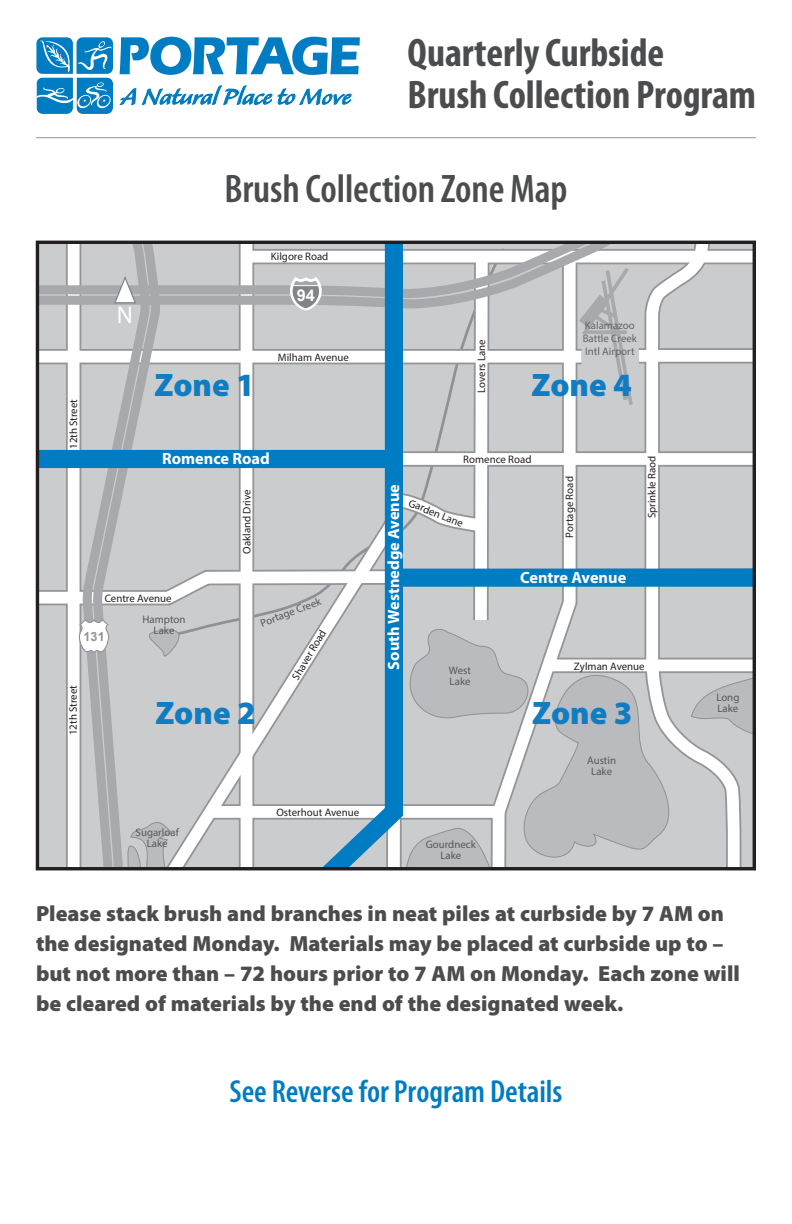
<style>
.page{position:relative;width:792px;height:1224px;background:#fff}
.page>*{position:absolute;margin:0;border:0;box-sizing:border-box;transform-origin:0 0}
.Headline__H1{font:700 condensed 40px/42px "Myriad Pro";letter-spacing:-.005em;color:#4b4c4d}
.Headline__H1-2{font:600 condensed 40px "Myriad Pro";letter-spacing:-.005em;color:#4b4c4d}
.t1{font:900 32.6px "Myriad Pro";color:#107dc2}
.Subhead__H2{font:600 condensed 32px "Myriad Pro";color:#007cc2}
.t2{font:700 24.4px "Myriad";color:#fff}
.Special__H4{font:900 22px/30px "Myriad Pro";color:#4b4c4d}
.t3{font:700 16.4px "Myriad Pro";color:#fff}
.t4{font:700 16.4px "Arial";color:#fff}
.t5{font:700 12.6px "Arial";color:#939598}
.t6{font:10.8px "Myriad";color:#231f20}
.t7{font:700 10.8px/10.8px "Myriad";color:#57585a;text-align:center}
.t8{font:10.8px/13px "Myriad";color:#636366}
</style>
<div class="page">
<svg style="left:35px;top:240px;width:721px;height:631px;background:#bec5cb"></svg>
<svg style="left:36px;top:37px;width:324px;height:77px"></svg>
<hr style="left:36px;top:137px;width:720px;height:1px;background:#939598">
<p class="Headline__H1" style="left:408px;top:31px;width:350px">Quarterly Curbside<br>Brush Collection Program</p>
<p class="Headline__H1-2" style="left:224px;top:167px;width:345px">Brush Collection Zone Map</p>
<p class="t6" style="left:271px;top:250px;width:59px">Kilgore Road</p>
<p class="t6" style="left:67px;top:449px;width:51px;rotate:-90deg">12th Street</p>
<p class="t2" style="left:117px;top:300px;width:18px">N</p>
<p class="t4" style="left:297px;top:284px;width:20px">94</p>
<p class="t8" style="left:583px;top:318px;width:56px">Kalamazoo<br>Battle Creek<br>Intl Airport</p>
<p class="t6" style="left:475px;top:393px;width:55px;rotate:-90deg">Lovers Lane</p>
<p class="t6" style="left:278px;top:350px;width:73px">Milham Avenue</p>
<p class="t1" style="left:155px;top:367px;width:102px">Zone 1</p>
<p class="t1" style="left:531px;top:367px;width:102px">Zone 4</p>
<p class="t3" style="left:162px;top:448px;width:109px">Romence Road</p>
<p class="t6" style="left:463px;top:452px;width:70px">Romence Road</p>
<p class="t6" style="left:645px;top:518px;width:64px;rotate:-90deg">Sprinkle Raod</p>
<p class="t6" style="left:563px;top:538px;width:63px;rotate:-90deg">Portage Road</p>
<p class="t3" style="left:383px;top:670px;width:187px;rotate:-90deg">South Westnedge Avenue</p>
<p class="t6" style="left:240px;top:554px;width:66px;rotate:-90deg">Oakland Drive</p>
<p class="t6" style="left:412px;top:496px;width:59px;rotate:22deg">Garden Lane</p>
<p class="t3" style="left:520px;top:566px;width:108px">Centre Avenue</p>
<p class="t6" style="left:105px;top:591px;width:68px">Centre Avenue</p>
<p class="t7" style="left:259px;top:618px;width:65px;rotate:-21deg">Portage Creek</p>
<p class="t7" style="left:143px;top:614px;width:45px">Hampton<br>Lake</p>
<p class="t6" style="left:289px;top:675px;width:58px;rotate:-59deg">Shaver Road</p>
<p class="t5" style="left:84px;top:628px;width:23px">131</p>
<p class="t6" style="left:574px;top:660px;width:72px">Zylman Avenue</p>
<p class="t7" style="left:449px;top:665px;width:24px;text-align:left">West<br>Lake</p>
<p class="t6" style="left:66px;top:735px;width:51px;rotate:-90deg">12th Street</p>
<p class="t1" style="left:155px;top:694px;width:102px">Zone 2</p>
<p class="t1" style="left:532px;top:694px;width:102px">Zone 3</p>
<p class="t7" style="left:136px;top:827px;width:45px">Sugarloaf<br>Lake</p>
<p class="t6" style="left:276px;top:806px;width:84px">Osterhout Avenue</p>
<p class="t7" style="left:426px;top:839px;width:52px">Gourdneck<br>Lake</p>
<p class="t7" style="left:587px;top:755px;width:30px">Austin<br>Lake</p>
<p class="t7" style="left:716px;top:692px;width:25px;text-align:left">Long<br>Lake</p>
<p class="Special__H4" style="left:36px;top:899px;width:705px">Please stack brush and branches in neat piles at curbside by 7 AM on the designated Monday. Materials may be placed at curbside up to – but not more than – 72 hours prior to 7 AM on Monday. Each zone will be cleared of materials by the end of the designated week.</p>
<p class="Subhead__H2" style="left:230px;top:1074px;width:334px">See Reverse for Program Details</p>
</div>
